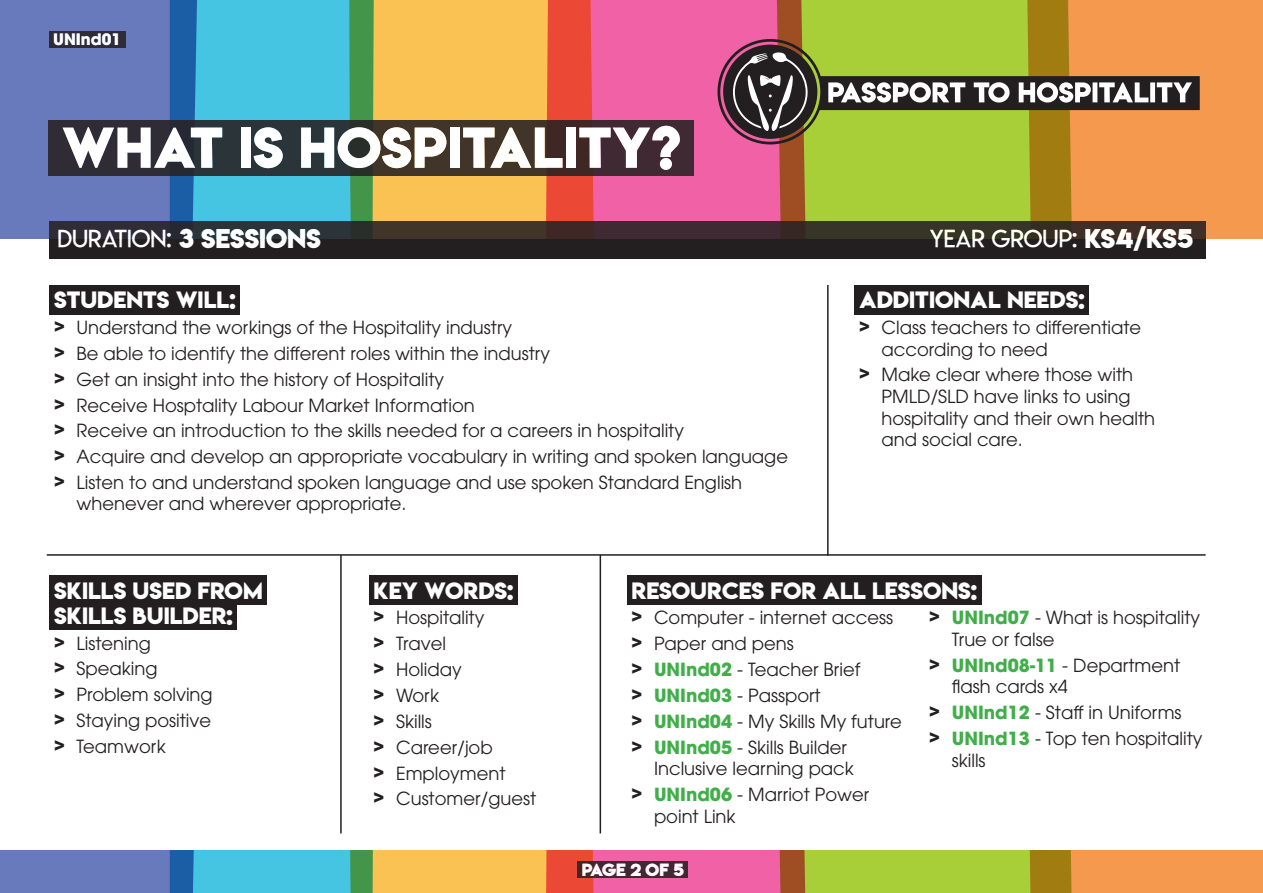
<style>
.page{position:relative;width:1263px;height:893px;background:#fff}
.page>*{position:absolute;margin:0;border:0;box-sizing:border-box;transform-origin:0 0}
.Header_2a{font:51px "Lemon Milkbold";color:#fff}
.t1{font:24px "Lemon Milklight";color:#fff}
.Header_3{font:21px "Lemon Milkbold";color:#fff}
.t2{font:18px/21.6px "ITC Avant Garde Pro";color:#231f20}
.t3{font:15.6px "Lemon Milkbold";letter-spacing:-.035em;color:#fff}
.t4{font:700 15.6px "ITC Avant Garde Pro";color:#fff}
.s1{font-family:"Lemon Milkbold"}
.s2{font-weight:700;color:#40ae49}
</style>
<div class="page">
<div style="left:49px;top:221px;width:1156px;height:37px;background:#231f20"></div>
<div style="left:50px;top:285px;width:190px;height:30px;background:#231f20"></div>
<div style="left:855px;top:285px;width:234px;height:30px;background:#231f20"></div>
<div style="left:50px;top:575px;width:217px;height:30px;background:#231f20"></div>
<div style="left:50px;top:601px;width:187px;height:29px;background:#231f20"></div>
<div style="left:369px;top:575px;width:149px;height:30px;background:#231f20"></div>
<div style="left:627px;top:575px;width:354px;height:30px;background:#231f20"></div>
<svg style="left:0;top:0;width:170px;height:239px;fill:#687abc"></svg>
<svg style="left:170px;top:0;width:178px;height:239px;fill:#45c5e2"></svg>
<svg style="left:348px;top:0;width:197px;height:239px;fill:#fac253"></svg>
<svg style="left:545px;top:0;width:205px;height:239px;fill:#f061a5"></svg>
<svg style="left:750px;top:0;width:247px;height:239px;fill:#a9cf38"></svg>
<svg style="left:997px;top:0;width:266px;height:239px;fill:#f4994d"></svg>
<svg style="left:0;top:851px;width:1263px;height:42px"></svg>
<hr style="left:47px;top:554px;width:1158px;height:2px;background:#231f20">
<hr style="left:827px;top:285px;width:2px;height:271px;background:#231f20">
<hr style="left:340px;top:555px;width:2px;height:278px;background:#231f20">
<hr style="left:600px;top:555px;width:1px;height:278px;background:#231f20">
<div style="left:723px;top:45px;width:94px;height:94px;background:#231f20;border-radius:50%"></div>
<svg style="left:733px;top:52px;width:75px;height:79px"></svg>
<div style="left:717px;top:39px;width:106px;height:105px;border:3px solid #231f20;border-radius:50%"></div>
<svg style="left:818px;top:76px;width:382px;height:34px"></svg>
<p class="t4" style="left:53px;top:29px;width:69px">UNInd01</p>
<h2 class="Header_2a" style="left:62px;top:111px;width:621px">WHAT IS HOSPITALITY?</h2>
<h3 class="t1" style="left:57px;top:224px;width:265px">DURATION: <span class="s1">3 SESSIONS</span></h3>
<h3 class="t1" style="left:930px;top:224px;width:265px">YEAR GROUP: <span class="s1">KS4/KS5</span></h3>
<h3 class="Header_3" style="left:54px;top:285px;width:183px">STUDENTS WILL:</h3>
<p class="t2" style="left:54px;top:316px;width:460px"><sup>&gt;</sup> Understand the workings of the Hospitality industry</p>
<p class="t2" style="left:54px;top:342px;width:497px"><sup>&gt;</sup> Be able to identify the different roles within the industry</p>
<p class="t2" style="left:54px;top:368px;width:392px"><sup>&gt;</sup> Get an insight into the history of Hospitality</p>
<p class="t2" style="left:54px;top:394px;width:422px"><sup>&gt;</sup> Receive Hosptality Labour Market Information</p>
<p class="t2" style="left:54px;top:420px;width:631px"><sup>&gt;</sup> Receive an introduction to the skills needed for a careers in hospitality</p>
<p class="t2" style="left:54px;top:446px;width:735px"><sup>&gt;</sup> Acquire and develop an appropriate vocabulary in writing and spoken language</p>
<p class="t2" style="left:76px;top:472px;width:667px;line-height:21px;text-indent:-22px"><sup>&gt;</sup> Listen to and understand spoken language and use spoken Standard English whenever and wherever appropriate.</p>
<h3 class="Header_3" style="left:859px;top:285px;width:227px">ADDITIONAL NEEDS:</h3>
<p class="t2" style="left:881px;top:316px;width:261px;text-indent:-22px"><sup>&gt;</sup> Class teachers to differentiate according to need</p>
<p class="t2" style="left:881px;top:364px;width:275px;text-indent:-22px"><sup>&gt;</sup> Make clear where those with<br>PMLD/SLD have links to using hospitality and their own health and social care.</p>
<h3 class="Header_3" style="left:54px;top:575px;width:210px">SKILLS USED FROM</h3>
<h3 class="Header_3" style="left:54px;top:600px;width:180px">SKILLS BUILDER:</h3>
<p class="t2" style="left:54px;top:632px;width:98px"><sup>&gt;</sup> Listening</p>
<p class="t2" style="left:54px;top:658px;width:105px"><sup>&gt;</sup> Speaking</p>
<p class="t2" style="left:54px;top:684px;width:160px"><sup>&gt;</sup> Problem solving</p>
<p class="t2" style="left:54px;top:710px;width:159px"><sup>&gt;</sup> Staying positive</p>
<p class="t2" style="left:54px;top:735px;width:113px"><sup>&gt;</sup> Teamwork</p>
<h3 class="Header_3" style="left:374px;top:575px;width:141px">KEY WORDS:</h3>
<p class="t2" style="left:374px;top:607px;width:112px"><sup>&gt;</sup> Hospitality</p>
<p class="t2" style="left:374px;top:633px;width:74px"><sup>&gt;</sup> Travel</p>
<p class="t2" style="left:374px;top:658px;width:90px"><sup>&gt;</sup> Holiday</p>
<p class="t2" style="left:374px;top:684px;width:67px"><sup>&gt;</sup> Work</p>
<p class="t2" style="left:374px;top:710px;width:60px"><sup>&gt;</sup> Skills</p>
<p class="t2" style="left:374px;top:736px;width:121px"><sup>&gt;</sup> Career/job</p>
<p class="t2" style="left:374px;top:762px;width:134px"><sup>&gt;</sup> Employment</p>
<p class="t2" style="left:374px;top:788px;width:164px"><sup>&gt;</sup> Customer/guest</p>
<h3 class="Header_3" style="left:631px;top:575px;width:347px">RESOURCES FOR ALL LESSONS:</h3>
<p class="t2" style="left:631px;top:607px;width:263px"><sup>&gt;</sup> Computer - internet access</p>
<p class="t2" style="left:631px;top:633px;width:164px"><sup>&gt;</sup> Paper and pens</p>
<p class="t2" style="left:631px;top:658px;width:230px"><sup>&gt;</sup> <span class="s2">UNInd02</span> - Teacher Brief</p>
<p class="t2" style="left:631px;top:684px;width:191px"><sup>&gt;</sup> <span class="s2">UNInd03</span> - Passport</p>
<p class="t2" style="left:631px;top:710px;width:272px"><sup>&gt;</sup> <span class="s2">UNInd04</span> - My Skills My future</p>
<p class="t2" style="left:654px;top:736px;width:201px;text-indent:-22px"><sup>&gt;</sup> <span class="s2">UNInd05</span> - Skills Builder<br>Inclusive learning pack</p>
<p class="t2" style="left:654px;top:783px;width:217px;text-indent:-22px"><sup>&gt;</sup> <span class="s2">UNInd06</span> - Marriot Power point Link</p>
<p class="t2" style="left:952px;top:607px;width:250px;text-indent:-22px"><sup>&gt;</sup> <span class="s2">UNInd07</span> - What is hospitality<br>True or false</p>
<p class="t2" style="left:952px;top:654px;width:230px;text-indent:-22px"><sup>&gt;</sup> <span class="s2">UNInd08-11</span> - Department flash cards x4</p>
<p class="t2" style="left:929px;top:702px;width:254px"><sup>&gt;</sup> <span class="s2">UNInd12</span> - Staff in Uniforms</p>
<p class="t2" style="left:952px;top:728px;width:252px;text-indent:-22px"><sup>&gt;</sup> <span class="s2">UNInd13</span> - Top ten hospitality skills</p>
<p class="t3" style="left:582px;top:859px;width:104px">PAGE 2 OF 5</p>
</div>
